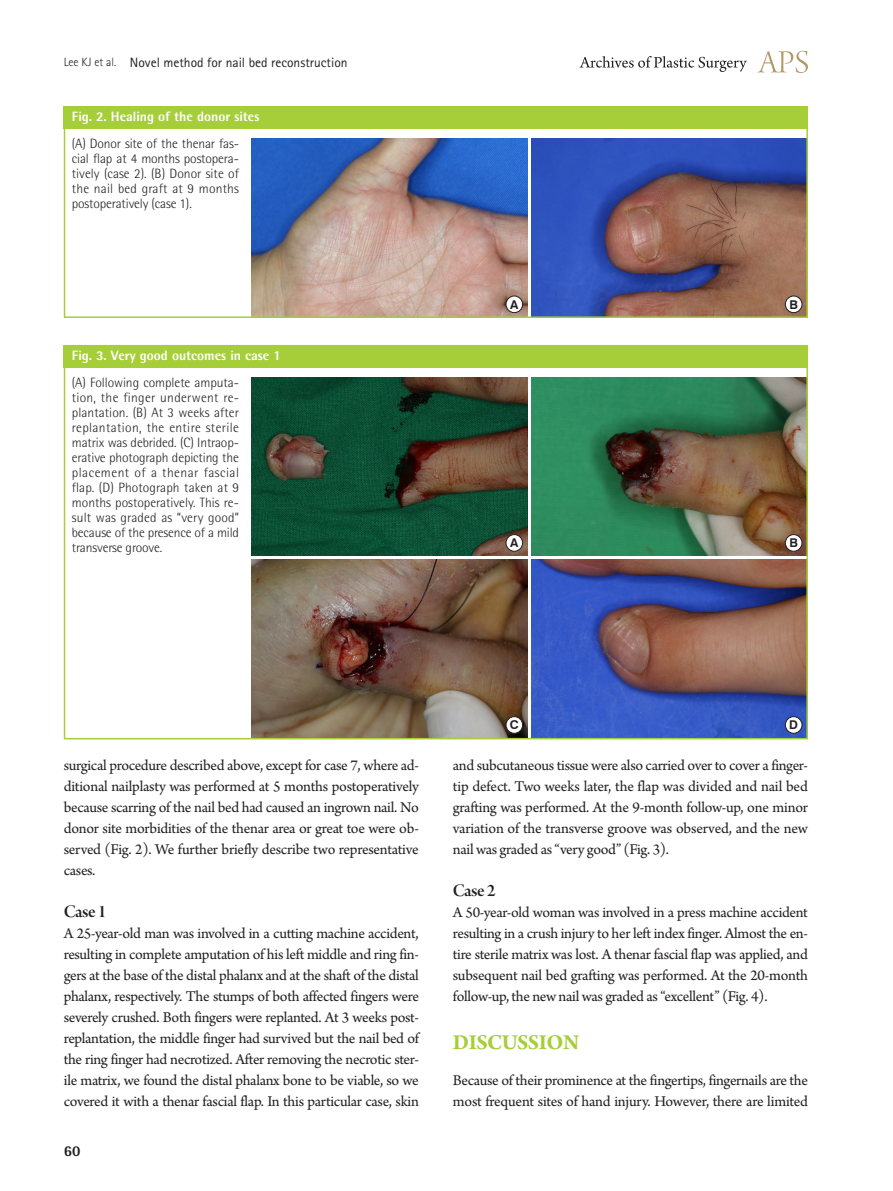
<style>
.page{position:relative;width:893px;height:1191px;background:#fff}
.page>*{position:absolute;margin:0;border:0;box-sizing:border-box;transform-origin:0 0}
.대제목{font:700 22.5px "Arno Pro";letter-spacing:-.02em;color:#a6ce39}
.중제목{font:18.75px "Arno Pro Smbd Display";letter-spacing:-.025em;color:#231f20}
.본문_0{font:15.75px/21px "Arno Pro";letter-spacing:-.02em;color:#231f20;text-align:justify}
.본문{font:15.75px/21px "Arno Pro";letter-spacing:-.015em;color:#231f20;text-align:justify}
.t1{font:800 15px "Rotis Semi Sans Std";color:#231f20}
.그림설명{font:300 13.5px/15px "Rotis Semi Sans Std";letter-spacing:-.01em;color:#231f20;text-align:justify}
.표그림제목{font:800 13.5px "Rotis Semi Sans Std";color:#fff}
.t2{font:13.5px "Rotis Sans Serif Std";color:#231f20}
.t3{font:700 12.15px "Swiss 721 BT";color:#231f20}
.s1{font-weight:300;font-size:12px}
</style>
<div class="page">
<svg style="left:757px;top:51px;width:51px;height:22px"></svg>
<svg style="left:579px;top:56px;width:168px;height:16px"></svg>
<div style="left:64px;top:345px;width:744px;height:22px;background:#a6ce39"></div>
<div style="left:64px;top:106px;width:744px;height:23px;background:#a6ce39"></div>
<img style="left:251px;top:377px;width:276px;height:178px">
<img style="left:251px;top:138px;width:276px;height:177px">
<img style="left:251px;top:560px;width:276px;height:176px">
<img style="left:531px;top:377px;width:274px;height:178px">
<img style="left:531px;top:138px;width:274px;height:177px">
<img style="left:531px;top:560px;width:274px;height:176px">
<div style="left:785px;top:534px;width:17px;height:17px;background:#fff;border-radius:50%"></div>
<div style="left:785px;top:534px;width:17px;height:17px;border:1px solid #231f20;border-radius:50%"></div>
<div style="left:785px;top:296px;width:17px;height:17px;background:#fff;border-radius:50%"></div>
<div style="left:785px;top:296px;width:17px;height:17px;border:1px solid #231f20;border-radius:50%"></div>
<div style="left:785px;top:716px;width:17px;height:17px;background:#fff;border-radius:50%"></div>
<div style="left:785px;top:716px;width:17px;height:17px;border:1px solid #231f20;border-radius:50%"></div>
<div style="left:506px;top:534px;width:17px;height:17px;background:#fff;border-radius:50%"></div>
<div style="left:506px;top:534px;width:17px;height:17px;border:1px solid #231f20;border-radius:50%"></div>
<div style="left:506px;top:296px;width:17px;height:17px;background:#fff;border-radius:50%"></div>
<div style="left:506px;top:296px;width:17px;height:17px;border:1px solid #231f20;border-radius:50%"></div>
<div style="left:506px;top:716px;width:17px;height:17px;background:#fff;border-radius:50%"></div>
<div style="left:506px;top:716px;width:17px;height:17px;border:1px solid #231f20;border-radius:50%"></div>
<div style="left:64px;top:345px;width:744px;height:394px;border:2px solid #a6ce39"></div>
<div style="left:64px;top:106px;width:744px;height:212px;border:2px solid #a6ce39"></div>
<p class="t2" style="left:64px;top:54px;width:285px"><span class="s1">Lee KJ et al.</span> Novel method for nail bed reconstruction</p>
<p class="표그림제목" style="left:72px;top:108px;width:189px">Fig. 2. Healing of the donor sites</p>
<p class="그림설명" style="left:72px;top:136px;width:169px">(A) Donor site of the thenar fas&shy;cial flap at 4 months postopera&shy;tively (case 2). (B) Donor site of the nail bed graft at 9 months postoperatively (case 1).</p>
<p class="표그림제목" style="left:72px;top:346px;width:211px">Fig. 3. Very good outcomes in case 1</p>
<p class="그림설명" style="left:72px;top:374px;width:169px">(A) Following complete amputa&shy;tion, the finger underwent re&shy;plantation. (B) At 3 weeks after replantation, the entire sterile matrix was debrided. (C) Intraop&shy;erative photograph depicting the placement of a thenar fascial flap. (D) Photograph taken at 9 months postoperatively. This re&shy;sult was graded as “very good” because of the presence of a mild transverse groove.</p>
<p class="t3" style="left:510px;top:297px;width:10px">A</p>
<p class="t3" style="left:510px;top:535px;width:10px">A</p>
<p class="t3" style="left:789px;top:297px;width:10px">B</p>
<p class="t3" style="left:789px;top:535px;width:10px">B</p>
<p class="본문" style="left:64px;top:756px;width:357px">surgical procedure described above, except for case 7, where ad&shy;ditional nailplasty was performed at 5 months postoperatively because scarring of the nail bed had caused an ingrown nail. No donor site morbidities of the thenar area or great toe were ob&shy;served (Fig. 2). We further briefly describe two representative cases.</p>
<p class="중제목" style="left:64px;top:901px;width:44px">Case 1</p>
<p class="본문_0" style="left:64px;top:924px;width:357px">A 25-year-old man was involved in a cutting machine accident, resulting in complete amputation of his left middle and ring fin&shy;gers at the base of the distal phalanx and at the shaft of the distal phalanx, respectively. The stumps of both affected fingers were severely crushed. Both fingers were replanted. At 3 weeks post&shy;replantation, the middle finger had survived but the nail bed of the ring finger had necrotized. After removing the necrotic ster&shy;ile matrix, we found the distal phalanx bone to be viable, so we covered it with a thenar fascial flap. In this particular case, skin</p>
<p class="t1" style="left:64px;top:1141px;width:18px">60</p>
<p class="t3" style="left:510px;top:717px;width:10px">C</p>
<p class="t3" style="left:789px;top:717px;width:10px">D</p>
<p class="본문_0" style="left:453px;top:756px;width:357px">and subcutaneous tissue were also carried over to cover a finger&shy;tip defect. Two weeks later, the flap was divided and nail bed grafting was performed. At the 9-month follow-up, one minor variation of the transverse groove was observed, and the new nail was graded as “very good” (Fig. 3).</p>
<p class="중제목" style="left:453px;top:880px;width:44px">Case 2</p>
<p class="본문_0" style="left:453px;top:903px;width:357px">A 50-year-old woman was involved in a press machine accident resulting in a crush injury to her left index finger. Almost the en&shy;tire sterile matrix was lost. A thenar fascial flap was applied, and subsequent nail bed grafting was performed. At the 20-month follow-up, the new nail was graded as “excellent” (Fig. 4).</p>
<p class="대제목" style="left:453px;top:1029px;width:128px">DISCUSSION</p>
<p class="본문_0" style="left:453px;top:1071px;width:357px">Because of their prominence at the fingertips, fingernails are the most frequent sites of hand injury. However, there are limited</p>
</div>
